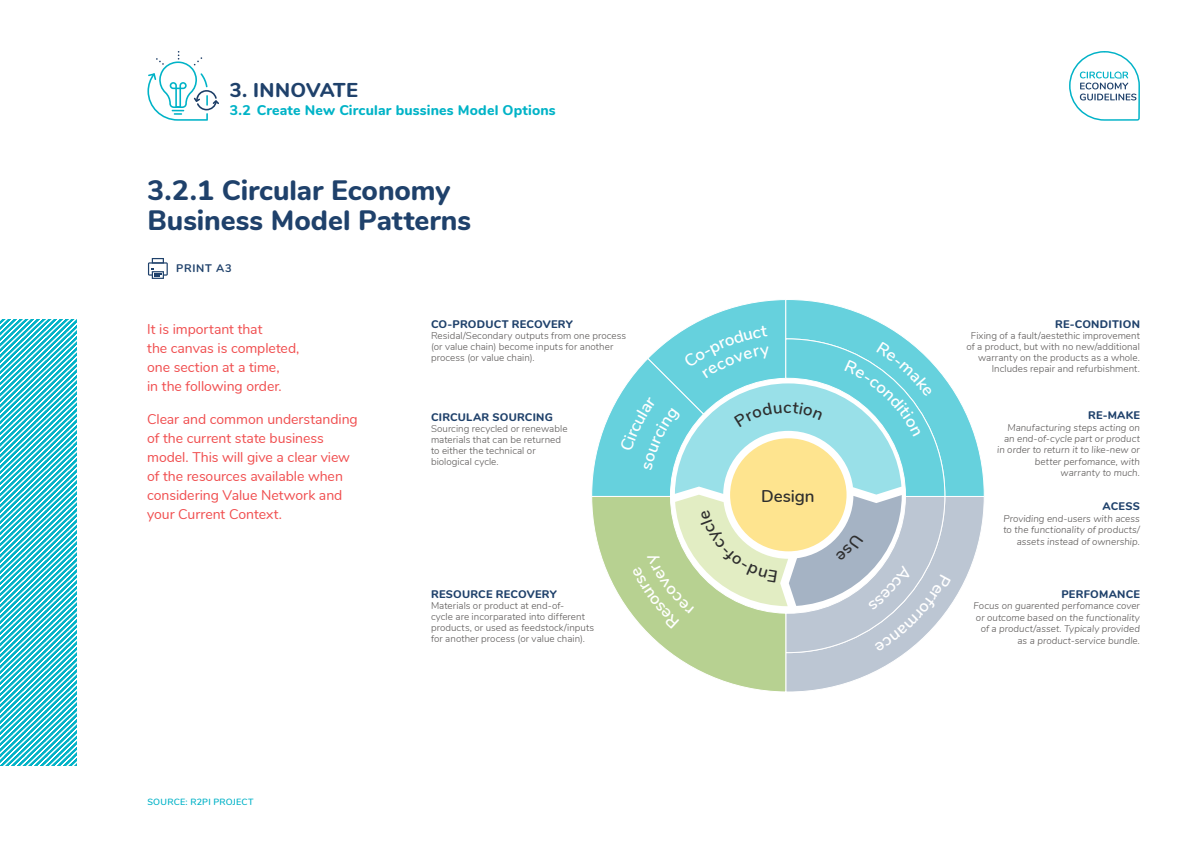
<style>
.page{position:relative;width:1191px;height:842px;background:#fff}
.page>*{position:absolute;margin:0;border:0;box-sizing:border-box;transform-origin:0 0}
.t1{font:800 28px/30px "Nunito";color:#1f416b}
.t2{font:800 20px "Nunito";letter-spacing:.015em;color:#1f416b}
.t3{font:600 17px "Nunito";letter-spacing:-.005em;color:#2e2e2e}
.t4{font:14px/19px "Nunito";letter-spacing:-.005em;color:#f04d4e}
.t5{font:800 14px "Nunito";letter-spacing:.01em;color:#00b3c7}
.t6{font:800 11px "Nunito";letter-spacing:.02em;color:#1f416b}
.t7{font:700 11px "Nunito";letter-spacing:.065em;color:#1f416b}
.t8{font:300 9.8px/11px "Nunito";letter-spacing:.005em;color:#5a5756}
.t9{font:italic 300 9.8px/11.4px "Nunito";letter-spacing:.005em;color:#5a5756;text-align:right}
.t10{font:600 9px "Nunito";letter-spacing:.025em;color:#00b2c7}
</style>
<div class="page">
<svg style="left:1069px;top:51px;width:71px;height:70px"></svg>
<svg style="left:148px;top:258px;width:20px;height:21px"></svg>
<svg style="left:0;top:319px;width:77px;height:447px"></svg>
<svg style="left:147px;top:51px;width:72px;height:70px"></svg>
<svg style="left:592px;top:300px;width:392px;height:392px"></svg>
<h2 class="t2" style="left:230px;top:75px;width:130px">3. INNOVATE</h2>
<h3 class="t5" style="left:230px;top:100px;width:328px">3.2 Create New Circular bussines Model Options</h3>
<h1 class="t1" style="left:147px;top:173px;width:325px">3.2.1 Circular Economy<br>Business Model Patterns</h1>
<p class="t7" style="left:176px;top:260px;width:57px">PRINT A3</p>
<h3 class="t4" style="left:147px;top:319px;width:154px">It is important that<br>the canvas is completed, one section at a time,<br>in the following order.</h3>
<h3 class="t4" style="left:147px;top:409px;width:212px">Clear and common understanding of the current state business model. This will give a clear view of the resources available when considering Value Network and your Current Context.</h3>
<p class="t10" style="left:147px;top:795px;width:108px">SOURCE: R2PI PROJECT</p>
<p class="t6" style="left:431px;top:316px;width:143px">CO-PRODUCT RECOVERY</p>
<p class="t8" style="left:431px;top:330px;width:197px">Residal/Secondary outputs from one process (or value chain) become inputs for another process (or value chain).</p>
<p class="t6" style="left:431px;top:409px;width:123px">CIRCULAR SOURCING</p>
<p class="t8" style="left:431px;top:422px;width:138px">Sourcing recycled or renewable materials that can be returned to either the technical or biological cycle.</p>
<p class="t6" style="left:431px;top:586px;width:127px">RESOURCE RECOVERY</p>
<p class="t8" style="left:431px;top:599px;width:165px">Materials or product at end-of-<br>cycle are incorparated into different products, or used as feedstock/inputs for another process (or value chain).</p>
<h3 class="t3" style="left:761px;top:483px;width:55px">Design</h3>
<p class="t6" style="left:1055px;top:316px;width:86px">RE-CONDITION</p>
<p class="t8" style="left:966px;top:330px;width:175px;text-align:right">Fixing of a fault/aestethic improvement of a product, but with no new/additional warranty on the products as a whole.<br>Includes repair and refurbishment.</p>
<p class="t6" style="left:1088px;top:407px;width:53px">RE-MAKE</p>
<p class="t9" style="left:997px;top:421px;width:144px">Manufacturing steps acting on an end-of-cycle part or product in order to return it to like-new or better perfomance, with warranty to much.</p>
<p class="t6" style="left:1102px;top:498px;width:39px">ACESS</p>
<p class="t9" style="left:1003px;top:512px;width:138px">Providing end-users with acess to the functionality of products/ assets instead of ownership.</p>
<p class="t6" style="left:1061px;top:586px;width:80px">PERFOMANCE</p>
<p class="t9" style="left:973px;top:600px;width:168px">Focus on guarented perfomance cover or outcome based on the functionality of a product/asset. Typicaly provided as a product-service bundle.</p>
</div>
